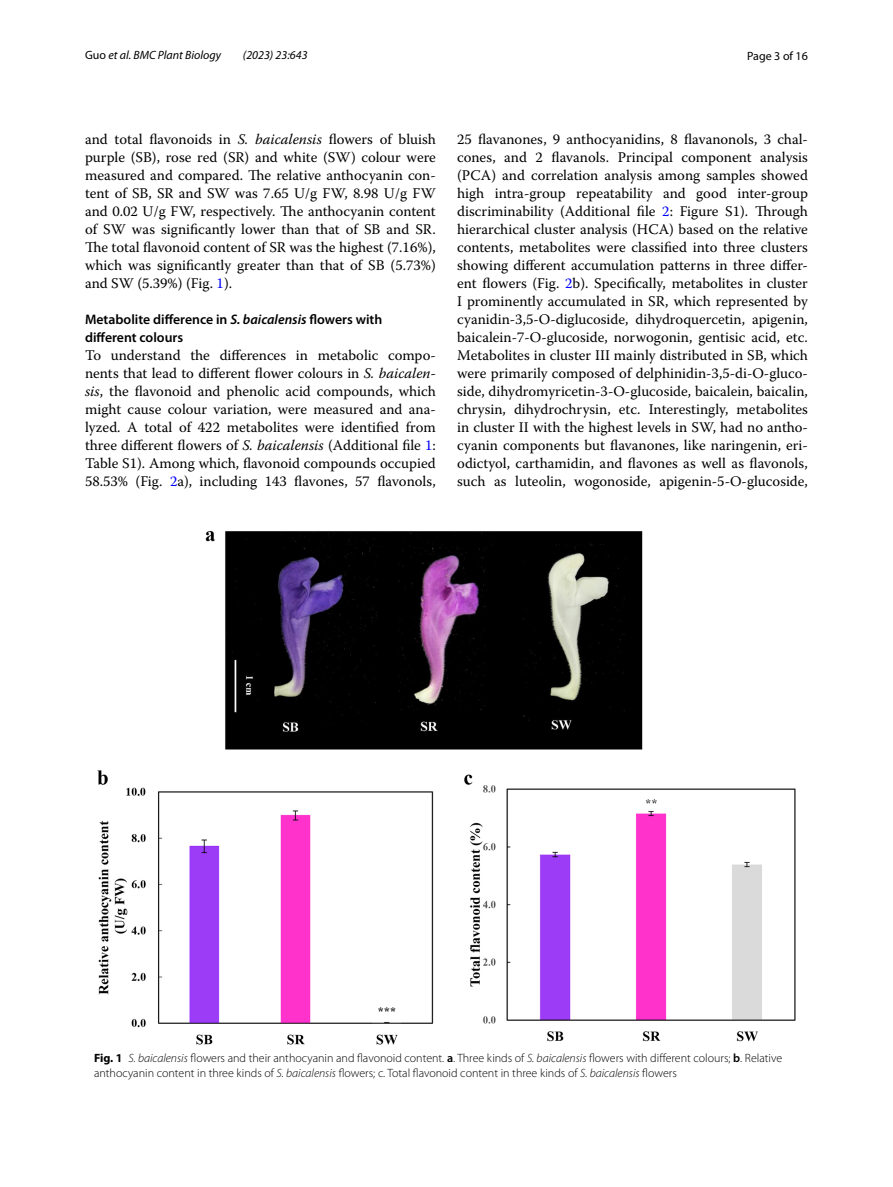
<style>
.page{position:relative;width:893px;height:1187px;background:#fff}
.page>*{position:absolute;margin:0;border:0;box-sizing:border-box;transform-origin:0 0}
.t1{font:14.7px/18px "Warnock Pro";color:#000;text-align:justify}
.t2{font:600 13.8px/18px "Myriad Pro";color:#000}
.t3{font:300 12px/15px "Myriad Pro";color:#000}
.t4{font:italic 12px "Myriad Pro";color:#000}
.t5{font:12px "Myriad Pro";color:#000}
.s1{font-style:normal}
.s2{font-style:italic}
.s3{color:#00f}
.s4{font-weight:700}
.s5{font-weight:600}
</style>
<div class="page">
<img style="left:97px;top:531px;width:699px;height:514px">
<p class="t4" style="left:85px;top:48px;width:138px"><span class="s1">Guo</span> et al. BMC Plant Biology</p>
<p class="t4" style="left:243px;top:48px;width:66px">(2023) 23:643</p>
<p class="t5" style="left:747px;top:48px;width:62px">Page 3 of 16</p>
<p class="t1" style="left:85px;top:130px;width:352px">and total flavonoids in <span class="s2">S. baicalensis</span> flowers of bluish purple (SB), rose red (SR) and white (SW) colour were measured and compared. The relative anthocyanin con&shy;tent of SB, SR and SW was 7.65 U/g FW, 8.98 U/g FW and 0.02 U/g FW, respectively. The anthocyanin content of SW was significantly lower than that of SB and SR.<br>The total flavonoid content of SR was the highest (7.16%), which was significantly greater than that of SB (5.73%) and SW (5.39%) (Fig. <span class="s3">1</span>).</p>
<p class="t2" style="left:85px;top:310px;width:299px">Metabolite difference in <span class="s2">S. baicalensis</span> flowers with different colours</p>
<p class="t1" style="left:85px;top:346px;width:352px">To understand the differences in metabolic compo&shy;nents that lead to different flower colours in <span class="s2">S. baicalen&shy;sis</span>, the flavonoid and phenolic acid compounds, which might cause colour variation, were measured and ana&shy;lyzed. A total of 422 metabolites were identified from three different flowers of <span class="s2">S. baicalensis</span> (Additional file <span class="s3">1</span>:<br>Table S1). Among which, flavonoid compounds occupied 58.53% (Fig. <span class="s3">2</span>a), including 143 flavones, 57 flavonols,</p>
<p class="t1" style="left:457px;top:130px;width:352px">25 flavanones, 9 anthocyanidins, 8 flavanonols, 3 chal&shy;cones, and 2 flavanols. Principal component analysis (PCA) and correlation analysis among samples showed high intra-group repeatability and good inter-group discriminability (Additional file <span class="s3">2</span>: Figure S1). Through hierarchical cluster analysis (HCA) based on the relative contents, metabolites were classified into three clusters showing different accumulation patterns in three differ&shy;ent flowers (Fig. <span class="s3">2</span>b). Specifically, metabolites in cluster I prominently accumulated in SR, which represented by cyanidin-3,5-O-diglucoside, dihydroquercetin, apigenin, baicalein-7-O-glucoside, norwogonin, gentisic acid, etc.<br>Metabolites in cluster III mainly distributed in SB, which were primarily composed of delphinidin-3,5-di-O-gluco&shy;side, dihydromyricetin-3-O-glucoside, baicalein, baicalin, chrysin, dihydrochrysin, etc. Interestingly, metabolites in cluster II with the highest levels in SW, had no antho&shy;cyanin components but flavanones, like naringenin, eri&shy;odictyol, carthamidin, and flavones as well as flavonols, such as luteolin, wogonoside, apigenin-5-O-glucoside,</p>
<p class="t3" style="left:94px;top:1050px;width:690px"><span class="s4">Fig. 1</span> <span class="s2">S. baicalensis</span> flowers and their anthocyanin and flavonoid content. <span class="s5">a</span>. Three kinds of <span class="s2">S. baicalensis</span> flowers with different colours; <span class="s5">b</span>. Relative anthocyanin content in three kinds of <span class="s2">S. baicalensis</span> flowers; c. Total flavonoid content in three kinds of <span class="s2">S. baicalensis</span> flowers</p>
</div>
